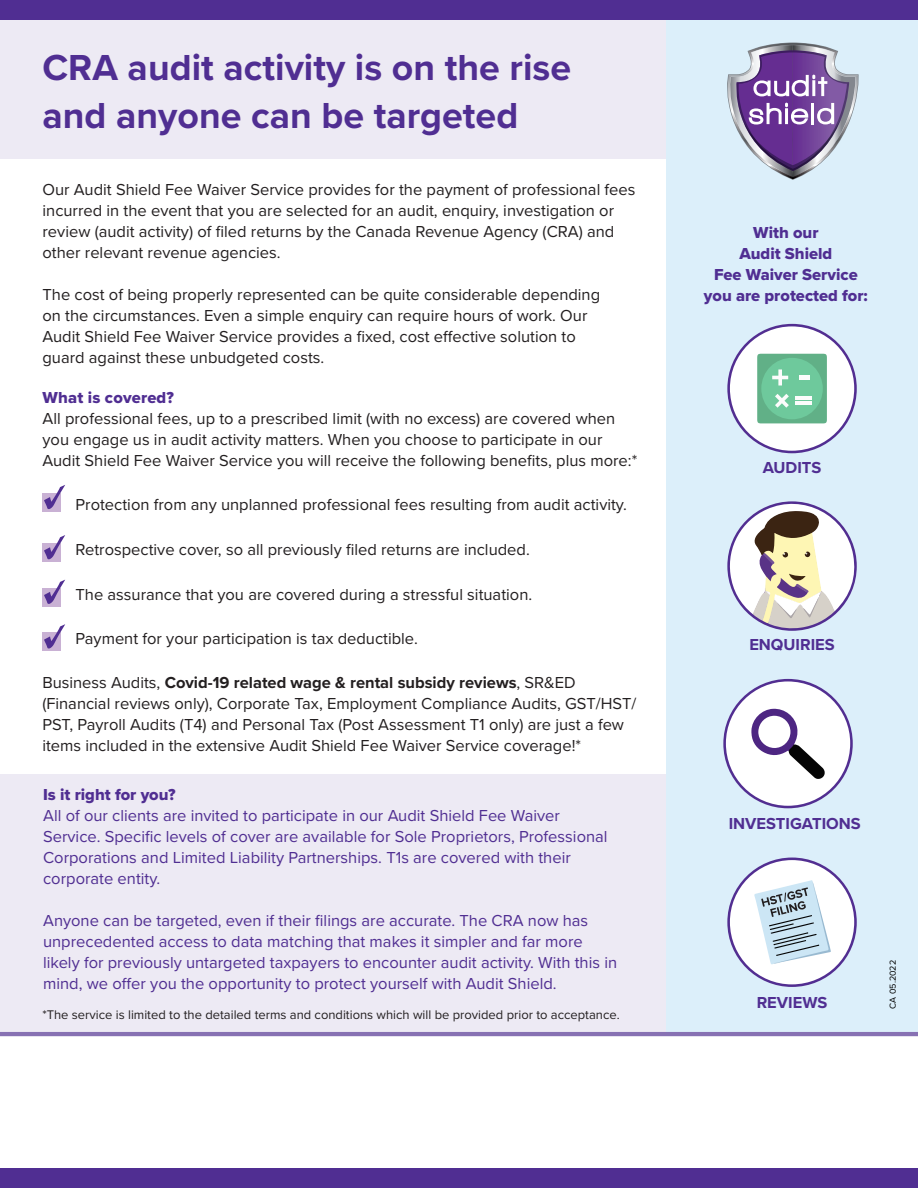
<style>
.page{position:relative;width:918px;height:1188px;background:#fff}
.page>*{position:absolute;margin:0;border:0;box-sizing:border-box;transform-origin:0 0}
.t1{font:700 37.5px/48px "Proxima Nova";color:#502e92}
.t2{font:16.5px/21px "Proxima Nova";color:#231f20}
.t3{font:16.5px/21px "Proxima Nova";color:#502e92}
.t4{font:16.5px/21px "Proxima Nova Extrabld";color:#502e92;text-align:center}
.t5{font:700 16.5px "Proxima Nova";color:#502e92}
.t6{font:12.9px "Proxima Nova";color:#231f20}
.t7{font:9px "Proxima Nova";color:#000}
.s1{font-weight:700}
</style>
<div class="page">
<div style="left:0;top:774px;width:666px;height:258px;background:#edeaf4"></div>
<div style="left:0;top:20px;width:918px;height:139px;background:#edeaf4"></div>
<div style="left:0;top:1169px;width:918px;height:19px;background:#502e92"></div>
<div style="left:666px;top:1px;width:252px;height:1031px;background:#dceffa"></div>
<svg style="left:727px;top:43px;width:132px;height:137px"></svg>
<hr style="left:0;top:1032px;width:918px;height:4px;background:#8771b3">
<svg style="left:727px;top:324px;width:130px;height:129px"></svg>
<div style="left:730px;top:326px;width:124px;height:125px;background:#fff;border-radius:50%"></div>
<svg style="left:757px;top:354px;width:70px;height:69px;background:#75c39c"></svg>
<svg style="left:727px;top:501px;width:130px;height:128px"></svg>
<svg style="left:723px;top:679px;width:130px;height:129px"></svg>
<div style="left:726px;top:681px;width:124px;height:125px;background:#fff;border-radius:50%"></div>
<svg style="left:751px;top:708px;width:74px;height:71px"></svg>
<div style="left:758px;top:716px;width:33px;height:32px;background:#fff;border-radius:50%"></div>
<div style="left:42px;top:493px;width:18px;height:18px;background:#c9b1d4"></div>
<svg style="left:44px;top:485px;width:21px;height:24px"></svg>
<div style="left:0;top:0;width:918px;height:20px;background:#502e92"></div>
<svg style="left:727px;top:858px;width:130px;height:129px"></svg>
<div style="left:730px;top:860px;width:124px;height:125px;background:#fff;border-radius:50%"></div>
<svg style="left:754px;top:880px;width:77px;height:85px"></svg>
<div style="left:42px;top:633px;width:18px;height:18px;background:#c9b1d4"></div>
<svg style="left:44px;top:624px;width:21px;height:24px"></svg>
<div style="left:42px;top:544px;width:18px;height:18px;background:#c9b1d4"></div>
<svg style="left:44px;top:535px;width:21px;height:24px"></svg>
<div style="left:42px;top:588px;width:18px;height:18px;background:#c9b1d4"></div>
<svg style="left:44px;top:580px;width:21px;height:24px"></svg>
<p class="t1" style="left:43px;top:43px;width:530px">CRA audit activity is on the rise and anyone can be targeted</p>
<p class="t2" style="left:43px;top:179px;width:595px">Our Audit Shield Fee Waiver Service provides for the payment of professional fees incurred in the event that you are selected for an audit, enquiry, investigation or review (audit activity) of filed returns by the Canada Revenue Agency (CRA) and other relevant revenue agencies.</p>
<p class="t2" style="left:43px;top:284px;width:559px">The cost of being properly represented can be quite considerable depending on the circumstances. Even a simple enquiry can require hours of work. Our Audit Shield Fee Waiver Service provides a fixed, cost effective solution to guard against these unbudgeted costs.</p>
<p class="t4" style="left:43px;top:387px;width:133px">What is covered?</p>
<p class="t2" style="left:43px;top:408px;width:596px">All professional fees, up to a prescribed limit (with no excess) are covered when you engage us in audit activity matters. When you choose to participate in our<br>Audit Shield Fee Waiver Service you will receive the following benefits, plus more:*</p>
<p class="t2" style="left:76px;top:495px;width:553px">Protection from any unplanned professional fees resulting from audit activity.</p>
<p class="t2" style="left:76px;top:540px;width:456px">Retrospective cover, so all previously filed returns are included.</p>
<p class="t2" style="left:76px;top:585px;width:458px">The assurance that you are covered during a stressful situation.</p>
<p class="t2" style="left:76px;top:628px;width:344px">Payment for your participation is tax deductible.</p>
<p class="t2" style="left:42px;top:672px;width:596px">Business Audits, <span class="s1">Covid-19 related wage &amp; rental subsidy reviews</span>, SR&amp;ED (Financial reviews only), Corporate Tax, Employment Compliance Audits, GST/HST/ PST, Payroll Audits (T4) and Personal Tax (Post Assessment T1 only) are just a few items included in the extensive Audit Shield Fee Waiver Service coverage!*</p>
<p class="t4" style="left:43px;top:783px;width:134px">Is it right for you?</p>
<p class="t3" style="left:43px;top:805px;width:566px">All of our clients are invited to participate in our Audit Shield Fee Waiver Service. Specific levels of cover are available for Sole Proprietors, Professional Corporations and Limited Liability Partnerships. T1s are covered with their corporate entity.</p>
<p class="t3" style="left:43px;top:910px;width:576px">Anyone can be targeted, even if their filings are accurate. The CRA now has unprecedented access to data matching that makes it simpler and far more likely for previously untargeted taxpayers to encounter audit activity. With this in mind, we offer you the opportunity to protect yourself with Audit Shield.</p>
<p class="t6" style="left:42px;top:1007px;width:579px">*The service is limited to the detailed terms and conditions which will be provided prior to acceptance.</p>
<p class="t4" style="left:704px;top:222px;width:166px">With our<br>Audit Shield<br>Fee Waiver Service you are protected for:</p>
<p class="t5" style="left:763px;top:455px;width:60px">AUDITS</p>
<p class="t5" style="left:749px;top:633px;width:87px">ENQUIRIES</p>
<p class="t5" style="left:729px;top:811px;width:134px">INVESTIGATIONS</p>
<p class="t5" style="left:757px;top:990px;width:72px">REVIEWS</p>
<p class="t7" style="left:887px;top:1009px;width:50px;rotate:-90deg">CA 05.2022</p>
</div>
